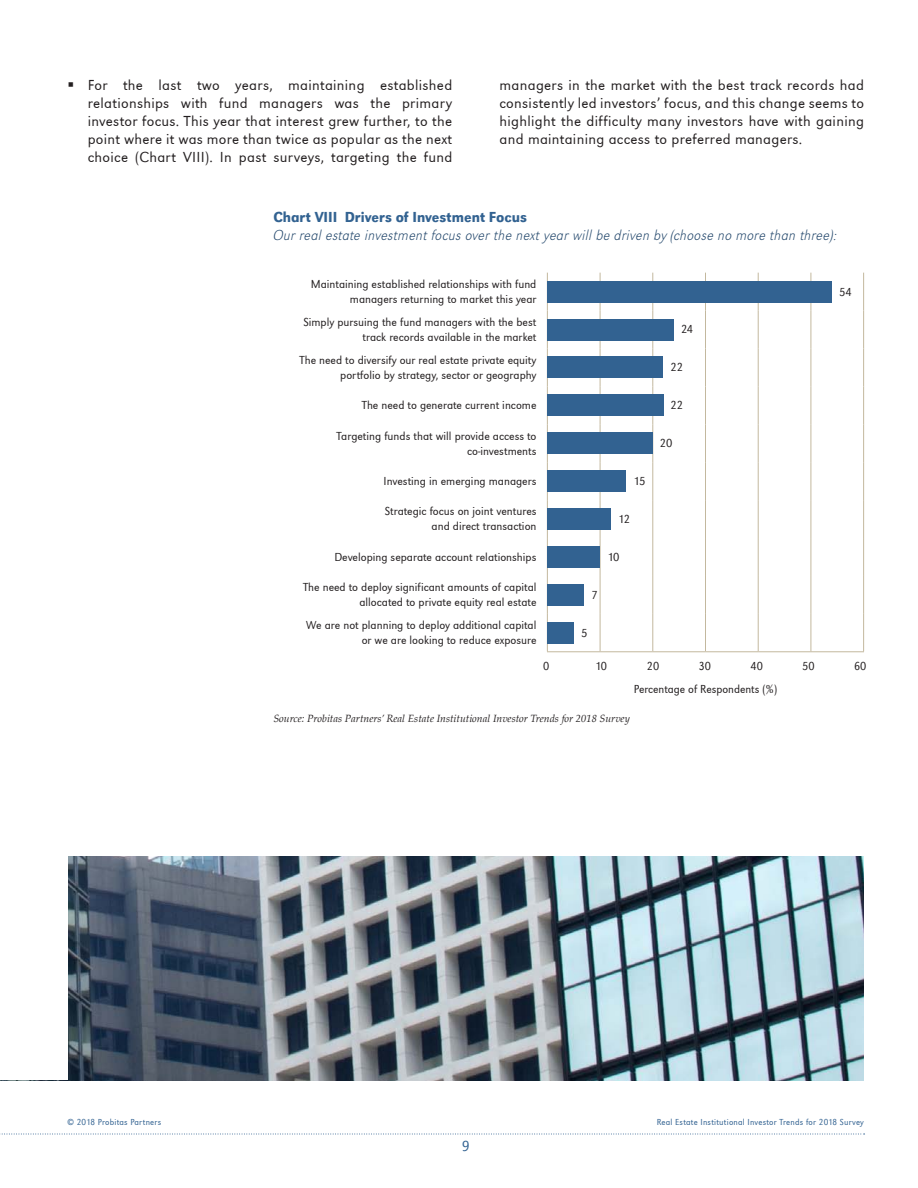
<style>
.page{position:relative;width:918px;height:1188px;background:#fff}
.page>*{position:absolute;margin:0;border:0;box-sizing:border-box;transform-origin:0 0}
.t1{font:300 15px/18px "URW Grotesk T";letter-spacing:.02em;color:#231f20;text-align:justify}
.chart_title{font:15px "URW Grotesk TOT Ext Lig Nar Obl";letter-spacing:.015em;color:#25496d}
.chart_title-2{font:15px "URW Grotesk T Med Nar";color:#326291}
.t2{font:300 15px "URW Grotesk T";color:#326291}
.table_body___numbers{font:12px/15px "URW Grotesk T Lig Nar";color:#231f20;text-align:right}
.TABLE_BODY{font:12px "URW Grotesk T Lig Nar";color:#231f20}
.chart_title-3{font:italic 10.5px "Palatino";color:#231f20}
.t3{font:9px "URW Grotesk T Lig Nar";letter-spacing:.025em;color:#326291}
</style>
<div class="page">
<hr style="left:547px;top:273px;width:1px;height:38px;background:#c3b89e">
<hr style="left:600px;top:273px;width:1px;height:38px;background:#c3b89e">
<hr style="left:652px;top:273px;width:1px;height:38px;background:#c3b89e">
<hr style="left:705px;top:273px;width:1px;height:38px;background:#c3b89e">
<hr style="left:758px;top:273px;width:1px;height:38px;background:#c3b89e">
<hr style="left:811px;top:273px;width:1px;height:38px;background:#c3b89e">
<hr style="left:863px;top:273px;width:1px;height:38px;background:#c3b89e">
<hr style="left:547px;top:311px;width:1px;height:37px;background:#c3b89e">
<hr style="left:600px;top:311px;width:1px;height:37px;background:#c3b89e">
<hr style="left:652px;top:311px;width:1px;height:37px;background:#c3b89e">
<hr style="left:705px;top:311px;width:1px;height:37px;background:#c3b89e">
<hr style="left:758px;top:311px;width:1px;height:37px;background:#c3b89e">
<hr style="left:811px;top:311px;width:1px;height:37px;background:#c3b89e">
<hr style="left:863px;top:311px;width:1px;height:37px;background:#c3b89e">
<hr style="left:547px;top:348px;width:1px;height:38px;background:#c3b89e">
<hr style="left:547px;top:386px;width:1px;height:38px;background:#c3b89e">
<hr style="left:547px;top:424px;width:1px;height:38px;background:#c3b89e">
<hr style="left:547px;top:462px;width:1px;height:38px;background:#c3b89e">
<hr style="left:600px;top:348px;width:1px;height:38px;background:#c3b89e">
<hr style="left:652px;top:348px;width:1px;height:38px;background:#c3b89e">
<hr style="left:600px;top:386px;width:1px;height:38px;background:#c3b89e">
<hr style="left:652px;top:386px;width:1px;height:38px;background:#c3b89e">
<hr style="left:600px;top:424px;width:1px;height:38px;background:#c3b89e">
<hr style="left:652px;top:424px;width:1px;height:38px;background:#c3b89e">
<hr style="left:600px;top:462px;width:1px;height:38px;background:#c3b89e">
<hr style="left:652px;top:462px;width:1px;height:38px;background:#c3b89e">
<hr style="left:705px;top:348px;width:1px;height:38px;background:#c3b89e">
<hr style="left:758px;top:348px;width:1px;height:38px;background:#c3b89e">
<hr style="left:705px;top:386px;width:1px;height:38px;background:#c3b89e">
<hr style="left:758px;top:386px;width:1px;height:38px;background:#c3b89e">
<hr style="left:705px;top:424px;width:1px;height:38px;background:#c3b89e">
<hr style="left:758px;top:424px;width:1px;height:38px;background:#c3b89e">
<hr style="left:705px;top:462px;width:1px;height:38px;background:#c3b89e">
<hr style="left:758px;top:462px;width:1px;height:38px;background:#c3b89e">
<hr style="left:811px;top:348px;width:1px;height:38px;background:#c3b89e">
<hr style="left:863px;top:348px;width:1px;height:38px;background:#c3b89e">
<hr style="left:811px;top:386px;width:1px;height:38px;background:#c3b89e">
<hr style="left:863px;top:386px;width:1px;height:38px;background:#c3b89e">
<hr style="left:811px;top:424px;width:1px;height:38px;background:#c3b89e">
<hr style="left:863px;top:424px;width:1px;height:38px;background:#c3b89e">
<hr style="left:811px;top:462px;width:1px;height:38px;background:#c3b89e">
<hr style="left:863px;top:462px;width:1px;height:38px;background:#c3b89e">
<hr style="left:547px;top:500px;width:1px;height:38px;background:#c3b89e">
<hr style="left:600px;top:500px;width:1px;height:38px;background:#c3b89e">
<hr style="left:652px;top:500px;width:1px;height:38px;background:#c3b89e">
<hr style="left:705px;top:500px;width:1px;height:38px;background:#c3b89e">
<hr style="left:758px;top:500px;width:1px;height:38px;background:#c3b89e">
<hr style="left:811px;top:500px;width:1px;height:38px;background:#c3b89e">
<hr style="left:863px;top:500px;width:1px;height:38px;background:#c3b89e">
<hr style="left:600px;top:538px;width:1px;height:38px;background:#c3b89e">
<hr style="left:652px;top:538px;width:1px;height:38px;background:#c3b89e">
<hr style="left:600px;top:576px;width:1px;height:38px;background:#c3b89e">
<hr style="left:652px;top:576px;width:1px;height:38px;background:#c3b89e">
<hr style="left:600px;top:614px;width:1px;height:37px;background:#c3b89e">
<hr style="left:652px;top:614px;width:1px;height:37px;background:#c3b89e">
<hr style="left:705px;top:538px;width:1px;height:38px;background:#c3b89e">
<hr style="left:758px;top:538px;width:1px;height:38px;background:#c3b89e">
<hr style="left:705px;top:576px;width:1px;height:38px;background:#c3b89e">
<hr style="left:758px;top:576px;width:1px;height:38px;background:#c3b89e">
<hr style="left:705px;top:614px;width:1px;height:37px;background:#c3b89e">
<hr style="left:758px;top:614px;width:1px;height:37px;background:#c3b89e">
<hr style="left:811px;top:538px;width:1px;height:38px;background:#c3b89e">
<hr style="left:863px;top:538px;width:1px;height:38px;background:#c3b89e">
<hr style="left:811px;top:576px;width:1px;height:38px;background:#c3b89e">
<hr style="left:863px;top:576px;width:1px;height:38px;background:#c3b89e">
<hr style="left:811px;top:614px;width:1px;height:37px;background:#c3b89e">
<hr style="left:863px;top:614px;width:1px;height:37px;background:#c3b89e">
<hr style="left:547px;top:538px;width:1px;height:38px;background:#c3b89e">
<hr style="left:547px;top:576px;width:1px;height:38px;background:#c3b89e">
<hr style="left:547px;top:614px;width:1px;height:37px;background:#c3b89e">
<hr style="left:547px;top:651px;width:53px;height:1px;background:#c3b89e">
<hr style="left:600px;top:651px;width:53px;height:1px;background:#c3b89e">
<hr style="left:653px;top:651px;width:53px;height:1px;background:#c3b89e">
<hr style="left:706px;top:651px;width:52px;height:1px;background:#c3b89e">
<hr style="left:758px;top:651px;width:53px;height:1px;background:#c3b89e">
<hr style="left:811px;top:651px;width:53px;height:1px;background:#c3b89e">
<div style="left:547px;top:281px;width:285px;height:22px;background:#326291"></div>
<div style="left:547px;top:319px;width:127px;height:21px;background:#326291"></div>
<div style="left:547px;top:357px;width:116px;height:21px;background:#326291"></div>
<div style="left:547px;top:395px;width:116px;height:21px;background:#326291"></div>
<div style="left:547px;top:432px;width:106px;height:22px;background:#326291"></div>
<div style="left:547px;top:470px;width:79px;height:22px;background:#326291"></div>
<div style="left:547px;top:546px;width:53px;height:22px;background:#326291"></div>
<div style="left:547px;top:584px;width:37px;height:22px;background:#326291"></div>
<div style="left:547px;top:508px;width:64px;height:22px;background:#326291"></div>
<div style="left:547px;top:622px;width:27px;height:22px;background:#326291"></div>
<img style="left:68px;top:856px;width:796px;height:224px">
<svg style="left:0;top:1134px;width:865px;height:1px"></svg>
<p class="t1" style="left:88px;top:76px;width:366px">For the last two years, maintaining established relationships with fund managers was the primary investor focus. This year that interest grew further, to the point where it was more than twice as popular as the next choice (Chart VIII). In past surveys, targeting the fund</p>
<p class="t1" style="left:500px;top:76px;width:366px">managers in the market with the best track records had consistently led investors’ focus, and this change seems to highlight the difficulty many investors have with gaining and maintaining access to preferred managers.</p>
<p class="chart_title-2" style="left:273px;top:208px;width:255px">Chart VIII Drivers of Investment Focus</p>
<p class="chart_title" style="left:273px;top:227px;width:565px">Our real estate investment focus over the next year will be driven by (choose no more than three):</p>
<p class="table_body___numbers" style="left:311px;top:276px;width:227px">Maintaining established relationships with fund managers returning to market this year</p>
<p class="table_body___numbers" style="left:303px;top:314px;width:235px">Simply pursuing the fund managers with the best track records available in the market</p>
<p class="table_body___numbers" style="left:299px;top:352px;width:239px">The need to diversify our real estate private equity portfolio by strategy, sector or geography</p>
<p class="table_body___numbers" style="left:362px;top:398px;width:176px">The need to generate current income</p>
<p class="table_body___numbers" style="left:337px;top:428px;width:201px">Targeting funds that will provide access to co-investments</p>
<p class="table_body___numbers" style="left:384px;top:474px;width:154px">Investing in emerging managers</p>
<p class="table_body___numbers" style="left:385px;top:504px;width:153px">Strategic focus on joint ventures and direct transaction</p>
<p class="table_body___numbers" style="left:334px;top:549px;width:204px">Developing separate account relationships</p>
<p class="table_body___numbers" style="left:303px;top:580px;width:235px">The need to deploy significant amounts of capital allocated to private equity real estate</p>
<p class="table_body___numbers" style="left:306px;top:618px;width:232px">We are not planning to deploy additional capital or we are looking to reduce exposure</p>
<p class="TABLE_BODY" style="left:634px;top:682px;width:145px">Percentage of Respondents (%)</p>
<p class="chart_title-3" style="left:273px;top:709px;width:358px">Source: Probitas Partners’ Real Estate Institutional Investor Trends for 2018 Survey</p>
<p class="table_body___numbers" style="left:839px;top:284px;width:14px">54</p>
<p class="table_body___numbers" style="left:681px;top:322px;width:13px">24</p>
<p class="table_body___numbers" style="left:671px;top:360px;width:14px">22</p>
<p class="table_body___numbers" style="left:671px;top:398px;width:14px">22</p>
<p class="table_body___numbers" style="left:660px;top:436px;width:14px">20</p>
<p class="table_body___numbers" style="left:634px;top:473px;width:13px">15</p>
<p class="table_body___numbers" style="left:618px;top:511px;width:13px">12</p>
<p class="table_body___numbers" style="left:607px;top:549px;width:14px">10</p>
<p class="table_body___numbers" style="left:592px;top:588px;width:8px">7</p>
<p class="table_body___numbers" style="left:581px;top:626px;width:8px">5</p>
<p class="table_body___numbers" style="left:543px;top:659px;width:8px">0</p>
<p class="table_body___numbers" style="left:595px;top:659px;width:13px">10</p>
<p class="table_body___numbers" style="left:647px;top:659px;width:14px">20</p>
<p class="table_body___numbers" style="left:699px;top:659px;width:14px">30</p>
<p class="table_body___numbers" style="left:751px;top:659px;width:14px">40</p>
<p class="table_body___numbers" style="left:802px;top:659px;width:14px">50</p>
<p class="table_body___numbers" style="left:854px;top:659px;width:14px">60</p>
<p class="t3" style="left:68px;top:1117px;width:95px">© 2018 Probitas Partners</p>
<p class="t3" style="left:657px;top:1117px;width:209px">Real Estate Institutional Investor Trends for 2018 Survey</p>
<p class="t2" style="left:462px;top:1138px;width:10px">9</p>
</div>
